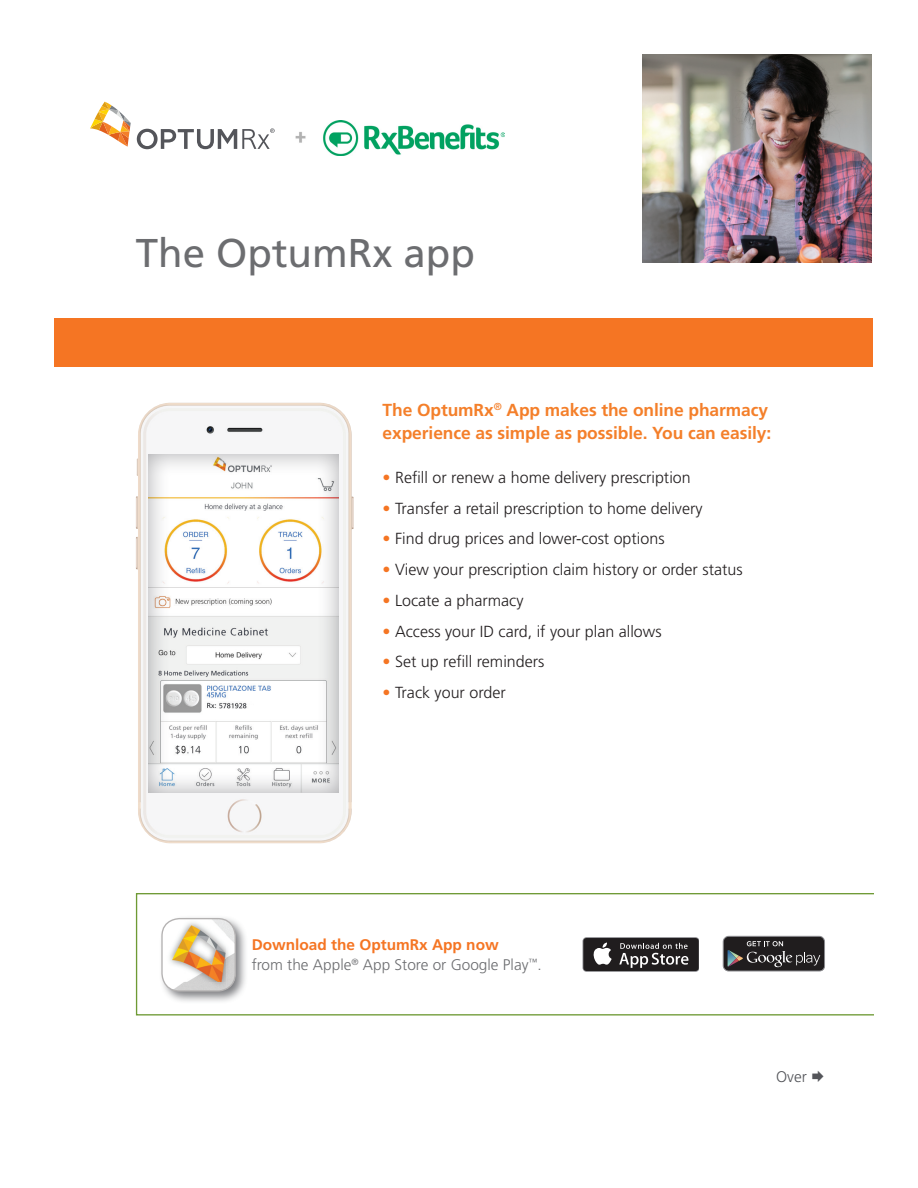
<style>
.page{position:relative;width:918px;height:1188px;background:#fff}
.page>*{position:absolute;margin:0;border:0;box-sizing:border-box;transform-origin:0 0}
.t1{font:40.2px "Frutiger";color:#6c6d70}
.t2{font:700 17.4px/22.8px "Frutiger";letter-spacing:-.005em;color:#f47f2a}
.t3{font:300 16.05px "Frutiger";color:#231f20}
.t4{font:300 15.45px/20.5px "Frutiger";color:#6c6d70}
.t5{font:300 15.45px "Frutiger";color:#54555a}
.s1{color:#f57523}
.s2{font-weight:700;color:#f57523}
</style>
<div class="page">
<svg style="left:90px;top:102px;width:41px;height:45px"></svg>
<svg style="left:137px;top:128px;width:138px;height:21px"></svg>
<div style="left:54px;top:318px;width:818px;height:49px;background:#f57523"></div>
<svg style="left:136px;top:893px;width:737px;height:123px"></svg>
<div style="left:159px;top:915px;width:89px;height:89px;background:#54555a;opacity:.75"></div>
<img style="left:162px;top:919px;width:64px;height:63px">
<img style="left:226px;top:920px;width:9px;height:69px">
<img style="left:164px;top:982px;width:62px;height:9px">
<div style="left:161px;top:918px;width:75px;height:74px;border:1px solid #b4b2b2;border-radius:18px"></div>
<img style="left:136px;top:403px;width:218px;height:440px">
<div style="left:148px;top:453px;width:191px;height:340px;background:#8a8a8e;opacity:.75"></div>
<div style="left:583px;top:937px;width:116px;height:34px;background:#707073;border-radius:4px"></div>
<div style="left:583px;top:938px;width:116px;height:33px;background:#201d1e;border-radius:3px"></div>
<svg style="left:593px;top:943px;width:19px;height:22px"></svg>
<svg style="left:619px;top:943px;width:69px;height:25px"></svg>
<div style="left:723px;top:936px;width:102px;height:35px;background:#201d1e;border-radius:5px"></div>
<div style="left:723px;top:936px;width:102px;height:35px;border:1px solid #8a8a8e;border-radius:5px"></div>
<svg style="left:728px;top:941px;width:92px;height:26px"></svg>
<img style="left:643px;top:54px;width:228px;height:208px">
<img style="left:295px;top:121px;width:210px;height:35px">
<p class="t1" style="left:136px;top:229px;width:341px">The OptumRx app</p>
<p class="t2" style="left:383px;top:398px;width:390px">The OptumRx<sup>®</sup> App makes the online pharmacy experience as simple as possible. You can easily:</p>
<p class="t3" style="left:383px;top:468px;width:310px"><span class="s1">•</span> Refill or renew a home delivery prescription</p>
<p class="t3" style="left:383px;top:499px;width:322px"><span class="s1">•</span> Transfer a retail prescription to home delivery</p>
<p class="t3" style="left:383px;top:530px;width:284px"><span class="s1">•</span> Find drug prices and lower-cost options</p>
<p class="t3" style="left:383px;top:560px;width:361px"><span class="s1">•</span> View your prescription claim history or order status</p>
<p class="t3" style="left:383px;top:591px;width:142px"><span class="s1">•</span> Locate a pharmacy</p>
<p class="t3" style="left:383px;top:622px;width:281px"><span class="s1">•</span> Access your ID card, if your plan allows</p>
<p class="t3" style="left:383px;top:653px;width:163px"><span class="s1">•</span> Set up refill reminders</p>
<p class="t3" style="left:383px;top:684px;width:125px"><span class="s1">•</span> Track your order</p>
<p class="t4" style="left:252px;top:934px;width:292px"><span class="s2">Download the OptumRx App now<br></span>from the Apple<sup>®</sup> App Store or Google Play<sup>™</sup>.</p>
<p class="t5" style="left:776px;top:1068px;width:32px">Over</p>
</div>
